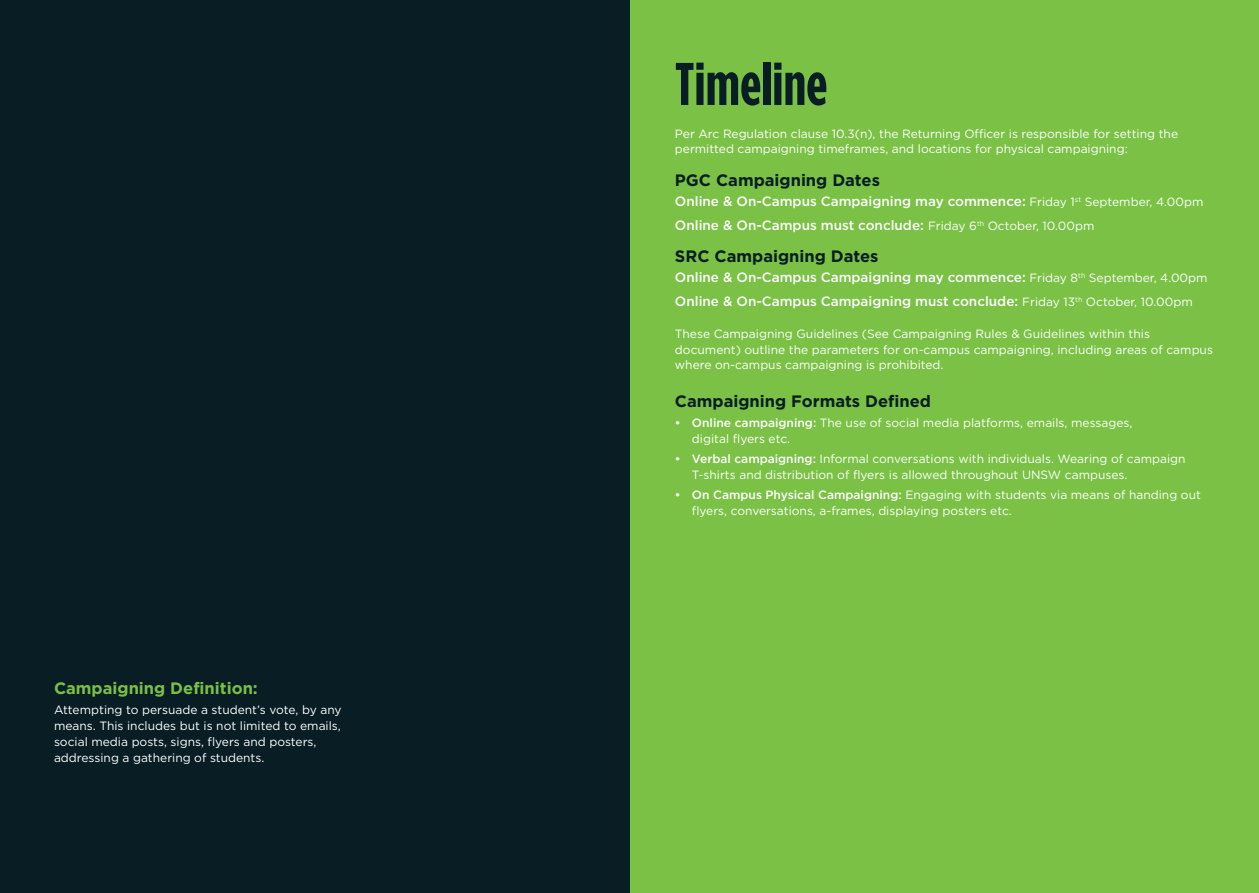
<style>
.page{position:relative;width:1259px;height:893px;background:#fff}
.page>*{position:absolute;margin:0;border:0;box-sizing:border-box;transform-origin:0 0}
.t1{font:700 condensed 60px "Gotham HTF";color:#081d24}
.t2{font:700 16.5px "Gotham HTF";color:#081d24}
.t3{font:700 16.5px "Gotham HTF";color:#7ac145}
.t4{font:500 13.5px/24.3px "Gotham HTF";color:#fff}
.t5{font:12px/15.8px "Gotham HTF";color:#fff}
.s1{font-weight:400;font-size:12px}
.s2{font-weight:500}
</style>
<div class="page">
<div style="left:629px;top:0;width:630px;height:893px;background:#7ac145"></div>
<div style="left:0;top:0;width:629px;height:893px;background:#081d24"></div>
<h2 class="t3" style="left:54px;top:679px;width:205px">Campaigning Definition:</h2>
<p class="t5" style="left:54px;top:702px;width:289px">Attempting to persuade a student’s vote, by any means. This includes but is not limited to emails, social media posts, signs, flyers and posters, addressing a gathering of students.</p>
<h1 class="t1" style="left:675px;top:50px;width:154px">Timeline</h1>
<p class="t5" style="left:675px;top:125px;width:504px">Per Arc Regulation clause 10.3(n), the Returning Officer is responsible for setting the permitted campaigning timeframes, and locations for physical campaigning:</p>
<h2 class="t2" style="left:675px;top:170px;width:206px">PGC Campaigning Dates</h2>
<p class="t4" style="left:675px;top:188px;width:530px">Online &amp; On-Campus Campaigning may commence: <span class="s1">Friday 1</span><sup>st</sup> <span class="s1">September, 4.00pm<br></span>Online &amp; On-Campus must conclude: <span class="s1">Friday 6</span><sup>th</sup> <span class="s1">October, 10.00pm</span></p>
<h2 class="t2" style="left:675px;top:247px;width:205px">SRC Campaigning Dates</h2>
<p class="t4" style="left:675px;top:265px;width:534px">Online &amp; On-Campus Campaigning may commence: <span class="s1">Friday 8</span><sup>th</sup> <span class="s1">September, 4.00pm<br></span>Online &amp; On-Campus Campaigning must conclude: <span class="s1">Friday 13</span><sup>th</sup> <span class="s1">October, 10.00pm</span></p>
<p class="t5" style="left:675px;top:326px;width:539px">These Campaigning Guidelines (See Campaigning Rules &amp; Guidelines within this document) outline the parameters for on-campus campaigning, including areas of campus where on-campus campaigning is prohibited.</p>
<h2 class="t2" style="left:675px;top:392px;width:257px">Campaigning Formats Defined</h2>
<p class="t5" style="left:692px;top:415px;width:442px;text-indent:-17px"><span class="s2">• Online campaigning:</span> The use of social media platforms, emails, messages, digital flyers etc.</p>
<p class="t5" style="left:692px;top:451px;width:495px;text-indent:-17px"><span class="s2">• Verbal campaigning:</span> Informal conversations with individuals. Wearing of campaign<br>T-shirts and distribution of flyers is allowed throughout UNSW campuses.</p>
<p class="t5" style="left:692px;top:486px;width:510px;text-indent:-17px"><span class="s2">• On Campus Physical Campaigning:</span> Engaging with students via means of handing out flyers, conversations, a-frames, displaying posters etc.</p>
</div>
